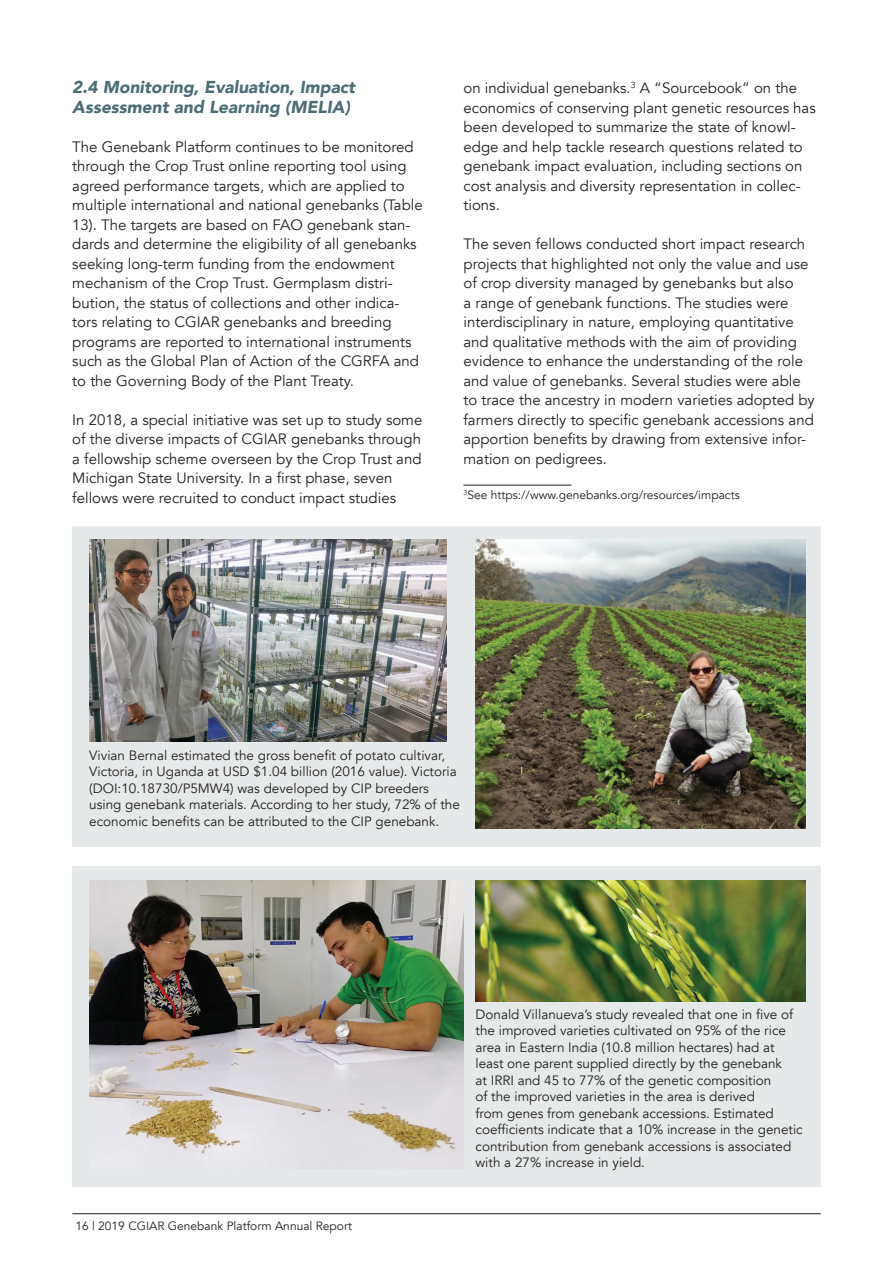
<style>
.page{position:relative;width:893px;height:1263px;background:#fff}
.page>*{position:absolute;margin:0;border:0;box-sizing:border-box;transform-origin:0 0}
.t1{font:italic 900 17.25px/19.5px "Avenir";color:#4b6d73}
.t2{font:15px/19.5px "Avenir";color:#231f20}
.t3{font:13.5px/16.5px "Avenir";color:#231f20}
.t4{font:12px "Avenir";color:#231f20}
</style>
<div class="page">
<hr style="left:72px;top:1213px;width:749px;height:1px;background:#231f20">
<div style="left:72px;top:866px;width:749px;height:320px;background:#e6e9ea"></div>
<div style="left:72px;top:526px;width:749px;height:320px;background:#e6e9ea"></div>
<hr style="left:463px;top:485px;width:108px;height:1px;background:#231f20">
<img style="left:476px;top:539px;width:329px;height:289px">
<img style="left:89px;top:880px;width:374px;height:289px">
<img style="left:90px;top:539px;width:357px;height:202px">
<img style="left:476px;top:880px;width:329px;height:121px">
<p class="t1" style="left:72px;top:77px;width:284px">2.4 Monitoring, Evaluation, Impact<br>Assessment and Learning (MELIA)</p>
<p class="t2" style="left:72px;top:137px;width:352px">The Genebank Platform continues to be monitored through the Crop Trust online reporting tool using agreed performance targets, which are applied to multiple international and national genebanks (Table 13). The targets are based on FAO genebank stan&shy;dards and determine the eligibility of all genebanks seeking long-term funding from the endowment mechanism of the Crop Trust. Germplasm distri&shy;bution, the status of collections and other indica&shy;tors relating to CGIAR genebanks and breeding programs are reported to international instruments such as the Global Plan of Action of the CGRFA and to the Governing Body of the Plant Treaty.</p>
<p class="t2" style="left:72px;top:410px;width:352px">In 2018, a special initiative was set up to study some of the diverse impacts of CGIAR genebanks through a fellowship scheme overseen by the Crop Trust and Michigan State University. In a first phase, seven fellows were recruited to conduct impact studies</p>
<p class="t2" style="left:463px;top:78px;width:354px">on individual genebanks.<sup>3</sup> A “Sourcebook” on the economics of conserving plant genetic resources has been developed to summarize the state of knowl&shy;edge and help tackle research questions related to genebank impact evaluation, including sections on cost analysis and diversity representation in collec&shy;tions.</p>
<p class="t2" style="left:463px;top:234px;width:353px">The seven fellows conducted short impact research projects that highlighted not only the value and use of crop diversity managed by genebanks but also<br>a range of genebank functions. The studies were interdisciplinary in nature, employing quantitative and qualitative methods with the aim of providing evidence to enhance the understanding of the role and value of genebanks. Several studies were able to trace the ancestry in modern varieties adopted by farmers directly to specific genebank accessions and apportion benefits by drawing from extensive infor&shy;mation on pedigrees.</p>
<p class="t4" style="left:463px;top:487px;width:278px"><sup>3</sup>See https://www.genebanks.org/resources/impacts</p>
<p class="t3" style="left:89px;top:747px;width:372px">Vivian Bernal estimated the gross benefit of potato cultivar, Victoria, in Uganda at USD $1.04 billion (2016 value). Victoria (DOI:10.18730/P5MW4) was developed by CIP breeders using genebank materials. According to her study, 72% of the economic benefits can be attributed to the CIP genebank.</p>
<p class="t4" style="left:76px;top:1219px;width:278px">16 | 2019 CGIAR Genebank Platform Annual Report</p>
<p class="t3" style="left:476px;top:1006px;width:329px">Donald Villanueva’s study revealed that one in five of the improved varieties cultivated on 95% of the rice area in Eastern India (10.8 million hectares) had at least one parent supplied directly by the genebank<br>at IRRI and 45 to 77% of the genetic composition<br>of the improved varieties in the area is derived<br>from genes from genebank accessions. Estimated coefficients indicate that a 10% increase in the genetic contribution from genebank accessions is associated with a 27% increase in yield.</p>
</div>
